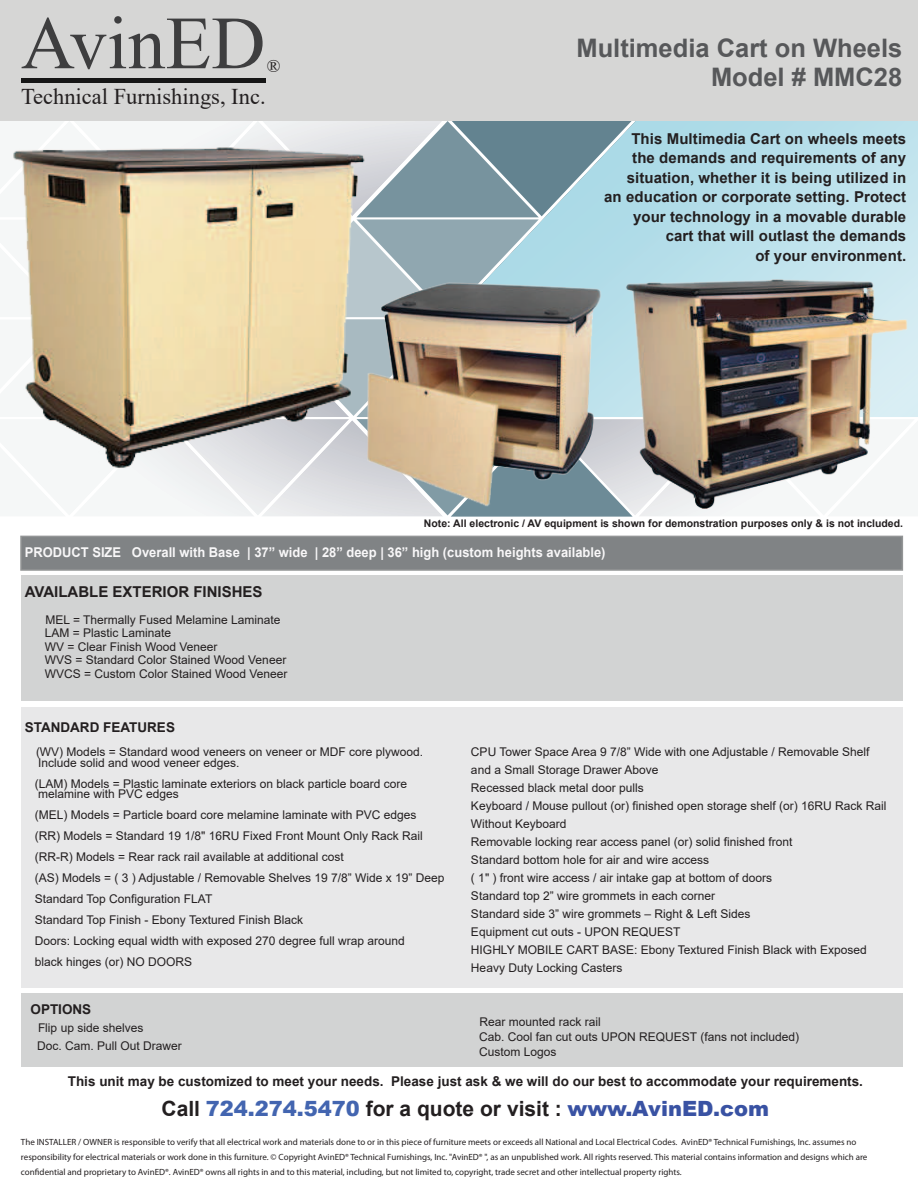
<style>
.page{position:relative;width:918px;height:1188px;background:#fff}
.page>*{position:absolute;margin:0;border:0;box-sizing:border-box;transform-origin:0 0}
.t1{font:75px "Times New Roman";color:#3e3e3f}
.t2{font:700 25.5px/28.5px "Arial";color:#57585a;text-align:right}
.t3{font:22.5px "Times New Roman";color:#231f20}
.t4{font:700 21px "Arial";color:#231f20}
.t5{font:18px "Times New Roman";color:#231f20}
.t6{font:700 15px/19.5px "Arial";letter-spacing:.005em;color:#231f20;text-align:right}
.t7{font:700 13.5px "Arial";color:#231f20}
.t8{font:700 13.5px "Arial";color:#f8f7f8;scale:.96 1}
.t9{font:12px/18px "Arial";color:#231f20}
.t10{font:700 10.5px "Arial";color:#231f20}
.t11{font:9px/15px "Myriad Pro";color:#231f20}
.s1{font-weight:900;color:#4365b0}
.s2{font-weight:900;color:#3952a3}
</style>
<div class="page">
<svg style="left:0;top:120px;width:732px;height:396px;fill:#f5f7f7"></svg>
<svg style="left:262px;top:120px;width:371px;height:397px;background:#b5c2c9"></svg>
<svg style="left:450px;top:120px;width:468px;height:297px;background:#a8cdd8"></svg>
<div style="left:0;top:0;width:918px;height:120px;background:#d6d6d5"></div>
<hr style="left:21px;top:78px;width:245px;height:4px;background:#161616">
<div style="left:21px;top:536px;width:881px;height:34px;background:#808385"></div>
<div style="left:20px;top:536px;width:883px;height:35px;border:2px solid #939596"></div>
<div style="left:21px;top:575px;width:881px;height:125px;background:#d2d3d3"></div>
<div style="left:21px;top:707px;width:881px;height:280px;background:#e8e8e9"></div>
<div style="left:21px;top:993px;width:881px;height:74px;background:#d2d3d3"></div>
<img style="left:0;top:132px;width:411px;height:340px">
<img style="left:600px;top:269px;width:314px;height:240px">
<img style="left:341px;top:278px;width:307px;height:234px">
<h1 class="t1" style="left:21px;top:16px;width:246px">AvinED</h1>
<h3 class="t5" style="left:267px;top:60px;width:15px">®</h3>
<h3 class="t3" style="left:21px;top:88px;width:246px">Technical Furnishings, Inc.</h3>
<h2 class="t2" style="left:576px;top:36px;width:327px">Multimedia Cart on Wheels<br>Model # MMC28</h2>
<p class="t6" style="left:604px;top:130px;width:304px">This Multimedia Cart on wheels meets<br>the demands and requirements of any situation, whether it is being utilized in<br>an education or corporate setting. Protect your technology in a movable durable cart that will outlast the demands<br>of your environment.</p>
<p class="t10" style="left:424px;top:520px;width:481px">Note: All electronic / AV equipment is shown for demonstration purposes only &amp; is not included.</p>
<p class="t8" style="left:25px;top:547px;width:607px">PRODUCT SIZE Overall with Base | 37” wide | 28” deep | 36” high (custom heights available)</p>
<p class="t6" style="left:25px;top:583px;width:239px">AVAILABLE EXTERIOR FINISHES</p>
<p class="t9" style="left:45px;top:614px;width:244px;line-height:13.5px">MEL = Thermally Fused Melamine Laminate LAM = Plastic Laminate<br>WV = Clear Finish Wood Veneer<br>WVS = Standard Color Stained Wood Veneer WVCS = Custom Color Stained Wood Veneer</p>
<p class="t7" style="left:25px;top:722px;width:152px">STANDARD FEATURES</p>
<p class="t9" style="left:36px;top:748px;width:389px;line-height:10.5px">(WV) Models = Standard wood veneers on veneer or MDF core plywood.<br>Include solid and wood veneer edges.</p>
<p class="t9" style="left:35px;top:779px;width:374px;line-height:10.5px">(LAM) Models = Plastic laminate exteriors on black particle board core melamine with PVC edges</p>
<p class="t9" style="left:35px;top:805px;width:411px;line-height:21px">(MEL) Models = Particle board core melamine laminate with PVC edges (RR) Models = Standard 19 1/8" 16RU Fixed Front Mount Only Rack Rail (RR-R) Models = Rear rack rail available at additional cost<br>(AS) Models = ( 3 ) Adjustable / Removable Shelves 19 7/8” Wide x 19” Deep Standard Top Configuration FLAT<br>Standard Top Finish - Ebony Textured Finish Black<br>Doors: Locking equal width with exposed 270 degree full wrap around<br>black hinges (or) NO DOORS</p>
<p class="t7" style="left:30px;top:1004px;width:62px">OPTIONS</p>
<p class="t9" style="left:37px;top:1020px;width:146px">Flip up side shelves<br>Doc. Cam. Pull Out Drawer</p>
<p class="t7" style="left:68px;top:1077px;width:797px">This unit may be customized to meet your needs. Please just ask &amp; we will do our best to accommodate your requirements.</p>
<h3 class="t4" style="left:162px;top:1101px;width:609px">Call <span class="s1">724.274.5470</span> for a quote or visit : <span class="s2">www.AvinED.com</span></h3>
<p class="t9" style="left:471px;top:744px;width:417px">CPU Tower Space Area 9 7/8” Wide with one Adjustable / Removable Shelf and a Small Storage Drawer Above<br>Recessed black metal door pulls<br>Keyboard / Mouse pullout (or) finished open storage shelf (or) 16RU Rack Rail Without Keyboard<br>Removable locking rear access panel (or) solid finished front<br>Standard bottom hole for air and wire access<br>( 1" ) front wire access / air intake gap at bottom of doors<br>Standard top 2” wire grommets in each corner<br>Standard side 3” wire grommets – Right &amp; Left Sides<br>Equipment cut outs - UPON REQUEST<br>HIGHLY MOBILE CART BASE: Ebony Textured Finish Black with Exposed Heavy Duty Locking Casters</p>
<p class="t9" style="left:479px;top:1015px;width:321px;line-height:15px">Rear mounted rack rail<br>Cab. Cool fan cut outs UPON REQUEST (fans not included)<br>Custom Logos</p>
<p class="t11" style="left:21px;top:1135px;width:848px">The INSTALLER / OWNER is responsible to verify that all electrical work and materials done to or in this piece of furniture meets or exceeds all National and Local Electrical Codes. AvinED® Technical Furnishings, Inc. assumes no responsibility for electrical materials or work done in this furniture. © Copyright AvinED® Technical Furnishings, Inc. "AvinED® ", as an unpublished work. All rights reserved. This material contains information and designs which are confidential and proprietary to AvinED®. AvinED® owns all rights in and to this material, including, but not limited to, copyright, trade secret and other intellectual property rights.</p>
</div>
